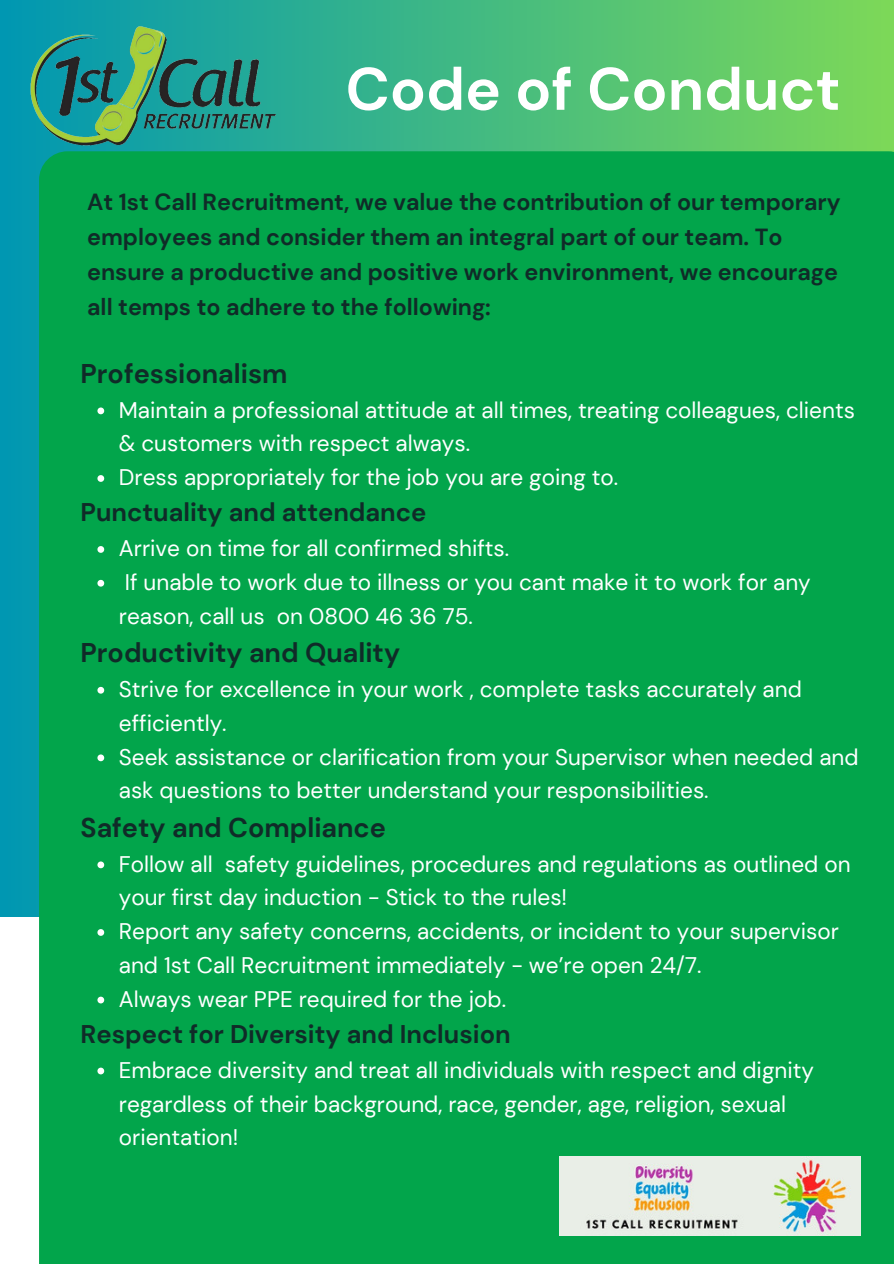
<style>
.page{position:relative;width:894px;height:1264px;background:#fff}
.page>*{position:absolute;margin:0;border:0;box-sizing:border-box;transform-origin:0 0}
.t1{font:700 59.85px "DM Sans";color:#fff}
.t2{font:700 27px "DM Sans";color:#102b28}
.t3{font:700 25.5px "DM Sans";color:#102b28}
.t4{font:700 23.25px/35px "DM Sans";color:#102b28}
.t5{font:22.5px/33.8px "DM Sans";color:#fff}
</style>
<div class="page">
<div style="left:0;top:0;width:893px;height:1263px;background:linear-gradient(to right,#0097b2,#7dd858)"></div>
<div style="left:0;top:917px;width:893px;height:346px;background:#fff"></div>
<div style="left:39px;top:151px;width:854px;height:1112px;background:#02a54b"></div>
<img style="left:25px;top:26px;width:250px;height:125px">
<svg style="left:97px;top:407px;width:7px;height:7px"></svg>
<svg style="left:97px;top:475px;width:7px;height:7px"></svg>
<svg style="left:97px;top:546px;width:7px;height:7px"></svg>
<svg style="left:97px;top:580px;width:7px;height:6px"></svg>
<svg style="left:97px;top:687px;width:7px;height:6px"></svg>
<svg style="left:97px;top:754px;width:7px;height:7px"></svg>
<svg style="left:97px;top:861px;width:7px;height:7px"></svg>
<svg style="left:97px;top:929px;width:7px;height:6px"></svg>
<svg style="left:97px;top:996px;width:7px;height:7px"></svg>
<svg style="left:97px;top:1067px;width:7px;height:7px"></svg>
<img style="left:559px;top:1156px;width:301px;height:79px">
<p class="t1" style="left:345px;top:50px;width:496px">Code of Conduct</p>
<p class="t4" style="left:87px;top:184px;width:754px">At 1st Call Recruitment, we value the contribution of our temporary employees and consider them an integral part of our team. To ensure a productive and positive work environment, we encourage all temps to adhere to the following:</p>
<p class="t2" style="left:80px;top:356px;width:208px">Professionalism</p>
<p class="t5" style="left:119px;top:393px;width:737px">Maintain a professional attitude at all times, treating colleagues, clients &amp; customers with respect always.</p>
<p class="t5" style="left:119px;top:460px;width:500px">Dress appropriately for the job you are going to.</p>
<p class="t3" style="left:80px;top:496px;width:347px">Punctuality and attendance</p>
<p class="t5" style="left:119px;top:531px;width:392px">Arrive on time for all confirmed shifts.</p>
<p class="t5" style="left:119px;top:565px;width:693px">If unable to work due to illness or you cant make it to work for any reason, call us on 0800 46 36 75.</p>
<p class="t2" style="left:80px;top:635px;width:321px">Productivity and Quality</p>
<p class="t5" style="left:119px;top:672px;width:684px">Strive for excellence in your work , complete tasks accurately and efficiently.</p>
<p class="t5" style="left:119px;top:740px;width:741px">Seek assistance or clarification from your Supervisor when needed and ask questions to better understand your responsibilities.</p>
<p class="t2" style="left:80px;top:810px;width:307px">Safety and Compliance</p>
<p class="t5" style="left:119px;top:847px;width:733px">Follow all safety guidelines, procedures and regulations as outlined on your first day induction - Stick to the rules!</p>
<p class="t5" style="left:119px;top:914px;width:721px">Report any safety concerns, accidents, or incident to your supervisor and 1st Call Recruitment immediately - we’re open 24/7.</p>
<p class="t5" style="left:119px;top:982px;width:388px">Always wear PPE required for the job.</p>
<p class="t3" style="left:80px;top:1017px;width:431px">Respect for Diversity and Inclusion</p>
<p class="t5" style="left:119px;top:1053px;width:696px">Embrace diversity and treat all individuals with respect and dignity regardless of their background, race, gender, age, religion, sexual orientation!</p>
</div>
